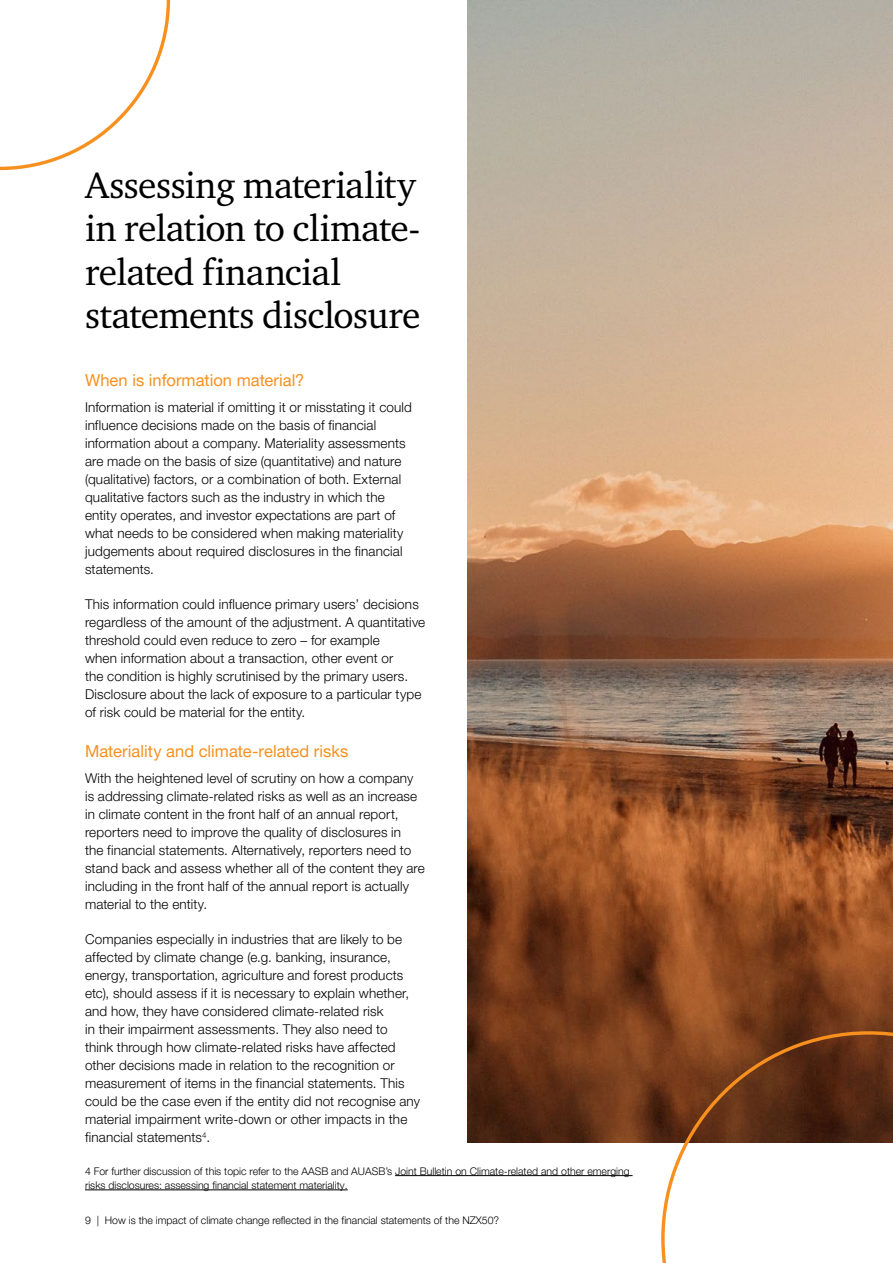
<style>
.page{position:relative;width:893px;height:1263px;background:#fff}
.page>*{position:absolute;margin:0;border:0;box-sizing:border-box;transform-origin:0 0}
.t1{font:37.5px/43.5px "Charter ITC Pro";letter-spacing:-.015em;color:#000}
.t2{font:16.5px "Helvetica Neue LT Pro";color:#f7901e}
.t3{font:300 13.5px/18px "Helvetica Neue LT Pro";letter-spacing:.01em;color:#000}
.t4{font:300 10.5px/14.2px "Helvetica Neue LT Pro";color:#000}
</style>
<div class="page">
<img style="left:468px;top:0;width:425px;height:1142px">
<svg style="left:661px;top:1031px;width:232px;height:232px"></svg>
<svg style="left:0;top:0;width:170px;height:170px"></svg>
<hr style="left:395px;top:1175px;width:238px;height:1px;background:#000">
<hr style="left:85px;top:1189px;width:263px;height:1px;background:#000">
<h1 class="t1" style="left:85px;top:163px;width:337px">Assessing materiality in relation to climate&shy;related financial statements disclosure</h1>
<p class="t2" style="left:85px;top:370px;width:221px">When is information material?</p>
<p class="t3" style="left:85px;top:398px;width:328px">Information is material if omitting it or misstating it could influence decisions made on the basis of financial information about a company. Materiality assessments are made on the basis of size (quantitative) and nature (qualitative) factors, or a combination of both. External qualitative factors such as the industry in which the entity operates, and investor expectations are part of what needs to be considered when making materiality judgements about required disclosures in the financial statements.</p>
<p class="t3" style="left:85px;top:595px;width:342px">This information could influence primary users’ decisions regardless of the amount of the adjustment. A quantitative threshold could even reduce to zero – for example<br>when information about a transaction, other event or<br>the condition is highly scrutinised by the primary users.<br>Disclosure about the lack of exposure to a particular type of risk could be material for the entity.</p>
<p class="t2" style="left:85px;top:741px;width:265px">Materiality and climate-related risks</p>
<p class="t3" style="left:85px;top:769px;width:341px">With the heightened level of scrutiny on how a company is addressing climate-related risks as well as an increase in climate content in the front half of an annual report, reporters need to improve the quality of disclosures in<br>the financial statements. Alternatively, reporters need to stand back and assess whether all of the content they are including in the front half of the annual report is actually material to the entity.</p>
<p class="t3" style="left:85px;top:930px;width:337px">Companies especially in industries that are likely to be affected by climate change (e.g. banking, insurance, energy, transportation, agriculture and forest products etc), should assess if it is necessary to explain whether, and how, they have considered climate-related risk<br>in their impairment assessments. They also need to<br>think through how climate-related risks have affected other decisions made in relation to the recognition or measurement of items in the financial statements. This could be the case even if the entity did not recognise any material impairment write-down or other impacts in the financial statements<sup>4</sup>.</p>
<p class="t4" style="left:85px;top:1163px;width:546px">4 For further discussion of this topic refer to the AASB and AUASB’s Joint Bulletin on Climate-related and other emerging risks disclosures: assessing financial statement materiality.</p>
<p class="t4" style="left:85px;top:1213px;width:416px">9 | How is the impact of climate change reflected in the financial statements of the NZX50?</p>
</div>
